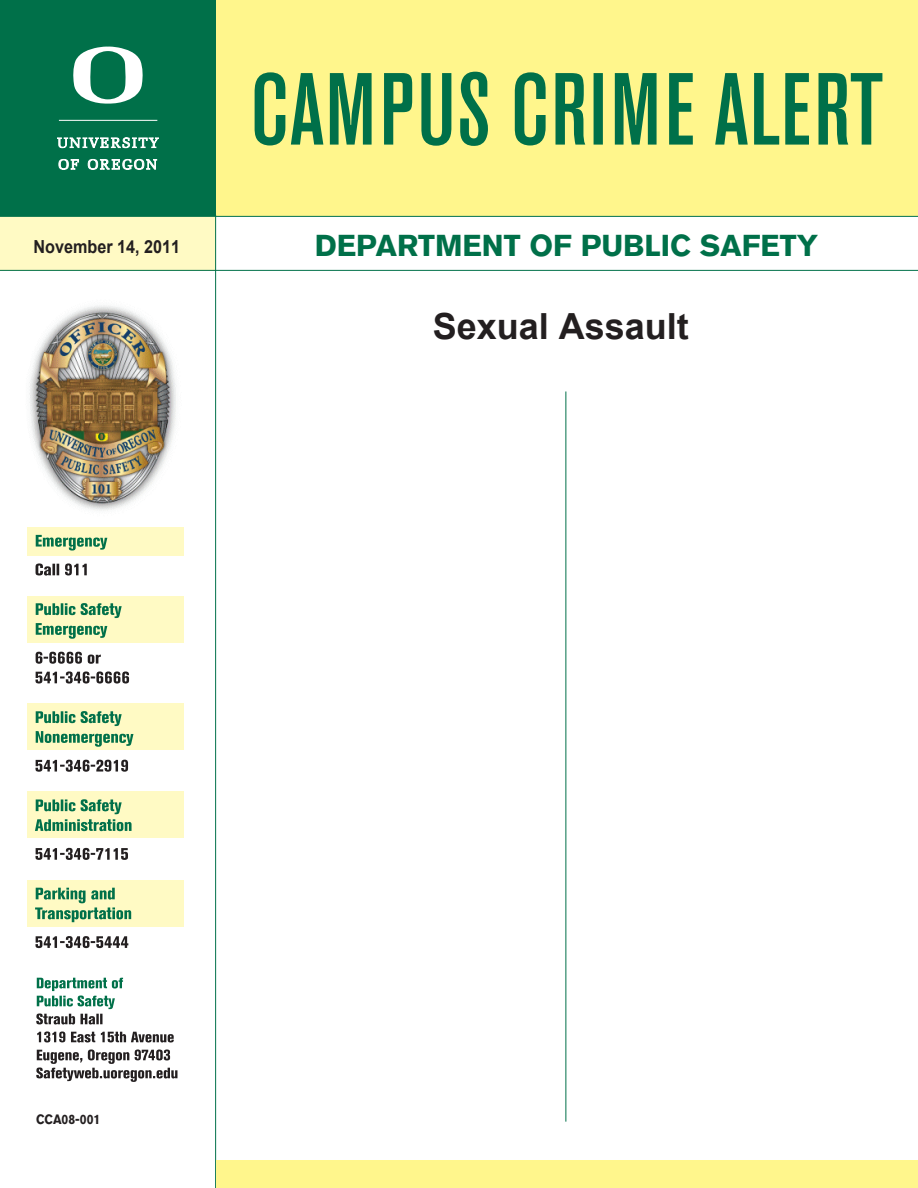
<style>
.page{position:relative;width:918px;height:1188px;background:#fff}
.page>*{position:absolute;margin:0;border:0;box-sizing:border-box;transform-origin:0 0}
.t1{font:700 36px "Arial";color:#231f20}
.t2{font:700 30px "Akzidenz Grotesk BQ";color:#007049}
.t3{font:700 18px "Arial";color:#231f20;scale:.9 1}
.t4{font:700 13.5px "Akzidenz Grotesk BQ";color:#231f20;scale:.9 1}
</style>
<div class="page">
<div style="left:27px;top:597px;width:156px;height:46px;background:#fffac4"></div>
<div style="left:27px;top:880px;width:156px;height:47px;background:#fffac4"></div>
<div style="left:27px;top:792px;width:156px;height:46px;background:#fffac4"></div>
<div style="left:27px;top:704px;width:156px;height:46px;background:#fffac4"></div>
<div style="left:27px;top:527px;width:156px;height:29px;background:#fffac4"></div>
<div style="left:0;top:216px;width:216px;height:55px;background:#fffac4"></div>
<svg style="left:35px;top:936px;width:93px;height:12px"></svg>
<svg style="left:35px;top:888px;width:96px;height:34px"></svg>
<svg style="left:35px;top:848px;width:93px;height:12px"></svg>
<svg style="left:35px;top:799px;width:97px;height:32px"></svg>
<svg style="left:35px;top:760px;width:93px;height:12px"></svg>
<svg style="left:36px;top:711px;width:97px;height:36px"></svg>
<svg style="left:35px;top:671px;width:94px;height:13px"></svg>
<svg style="left:36px;top:652px;width:65px;height:12px"></svg>
<svg style="left:36px;top:603px;width:86px;height:36px"></svg>
<svg style="left:36px;top:563px;width:51px;height:13px"></svg>
<svg style="left:36px;top:535px;width:71px;height:16px"></svg>
<div style="left:0;top:0;width:216px;height:216px;background:#007049"></div>
<svg style="left:57px;top:138px;width:102px;height:10px"></svg>
<svg style="left:59px;top:159px;width:20px;height:10px"></svg>
<svg style="left:88px;top:159px;width:69px;height:10px"></svg>
<svg style="left:73px;top:47px;width:70px;height:57px"></svg>
<hr style="left:59px;top:120px;width:98px;height:1px;background:#fff">
<div style="left:216px;top:0;width:702px;height:216px;background:#fff68c"></div>
<svg style="left:255px;top:72px;width:627px;height:74px"></svg>
<hr style="left:215px;top:215px;width:1px;height:973px;background:#007049">
<hr style="left:0;top:216px;width:918px;height:1px;background:#007049">
<hr style="left:0;top:270px;width:918px;height:1px;background:#007049">
<svg style="left:36px;top:1049px;width:141px;height:33px"></svg>
<svg style="left:37px;top:1031px;width:137px;height:12px"></svg>
<svg style="left:36px;top:978px;width:87px;height:47px"></svg>
<img style="left:29px;top:305px;width:148px;height:206px">
<hr style="left:566px;top:392px;width:1px;height:730px;background:#007049">
<div style="left:216px;top:1161px;width:702px;height:27px;background:#fff68c"></div>
<p class="t3" style="left:34px;top:235px;width:165px">November 14, 2011</p>
<p class="t2" style="left:315px;top:228px;width:505px">DEPARTMENT OF PUBLIC SAFETY</p>
<p class="t4" style="left:36px;top:1111px;width:11px">CCA</p>
<p class="t4" style="left:62px;top:1111px;width:45px">08-001</p>
<p class="t1" style="left:433px;top:302px;width:258px">Sexual Assault</p>
</div>
